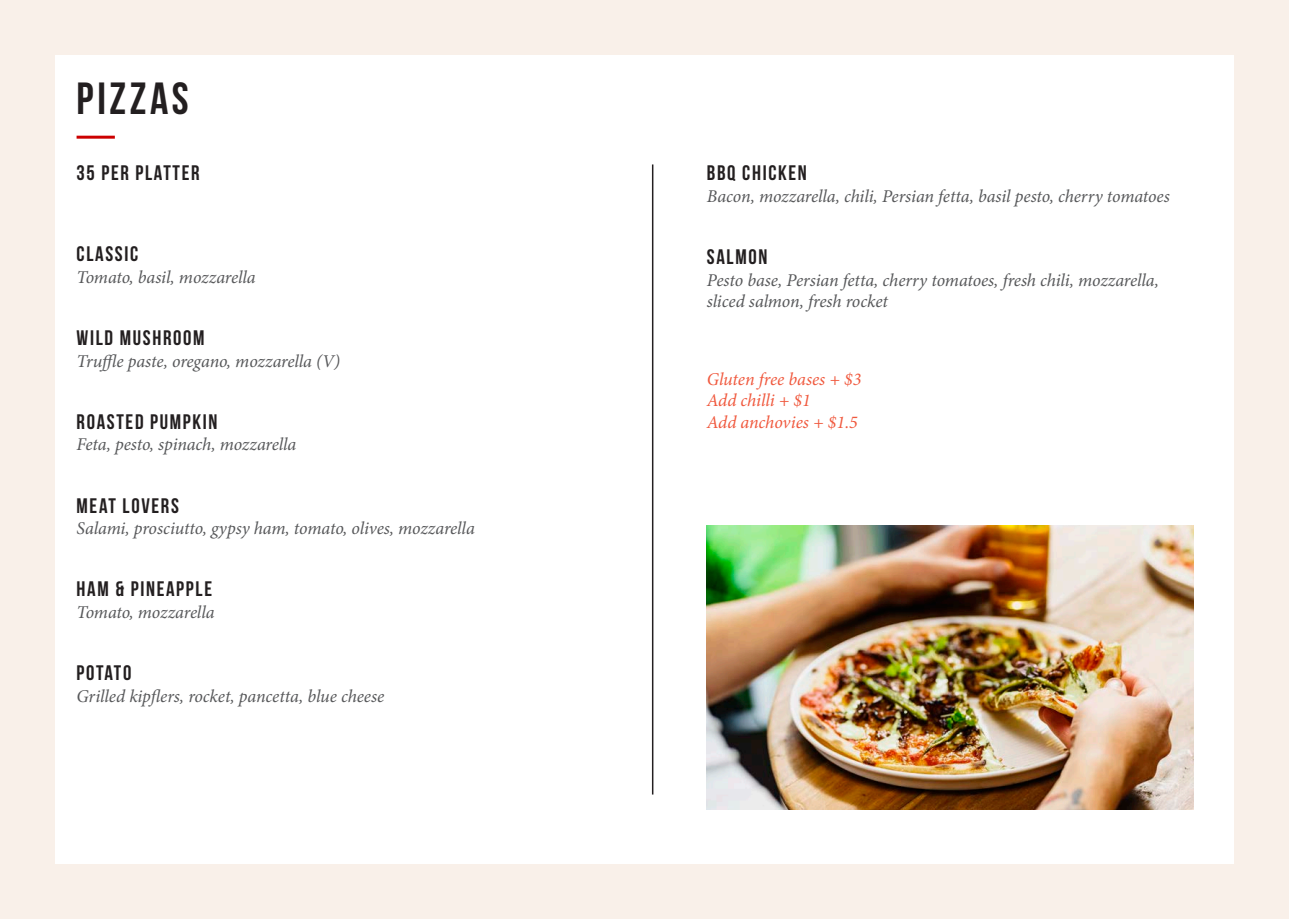
<style>
.page{position:relative;width:1289px;height:919px;background:#fff}
.page>*{position:absolute;margin:0;border:0;box-sizing:border-box;transform-origin:0 0}
.t1{font:700 45px "Bebas Neue";letter-spacing:.08em;color:#231f20}
.Sub_Sub{font:700 21px "Bebas Neue";letter-spacing:.08em;color:#231f20}
.Beer_Description{font:italic 18px/21.6px "Minion Pro";letter-spacing:-.01em;color:#57585a}
.Beer_Description-2{font:italic 18px/21.6px "Minion Pro";letter-spacing:-.01em;color:#f0593e}
</style>
<div class="page">
<div style="left:0;top:0;width:1288px;height:918px;background:#f9f0e9"></div>
<div style="left:55px;top:55px;width:1178px;height:808px;background:#fff"></div>
<hr style="left:77px;top:136px;width:38px;height:3px;background:#c00">
<hr style="left:652px;top:164px;width:1px;height:630px;background:#231f20">
<img style="left:707px;top:525px;width:486px;height:284px">
<p class="t1" style="left:77px;top:74px;width:114px">PIZZAS</p>
<p class="Sub_Sub" style="left:77px;top:161px;width:124px">35 PER PLATTER</p>
<p class="Sub_Sub" style="left:77px;top:242px;width:63px">CLASSIC</p>
<p class="Beer_Description" style="left:77px;top:266px;width:181px">Tomato, basil, mozzarella</p>
<p class="Sub_Sub" style="left:77px;top:326px;width:129px">WILD MUSHROOM</p>
<p class="Beer_Description" style="left:77px;top:350px;width:265px">Truffle paste, oregano, mozzarella (V)</p>
<p class="Sub_Sub" style="left:77px;top:410px;width:142px">ROASTED PUMPKIN</p>
<p class="Beer_Description" style="left:77px;top:434px;width:221px">Feta, pesto, spinach, mozzarella</p>
<p class="Sub_Sub" style="left:77px;top:494px;width:104px">MEAT LOVERS</p>
<p class="Beer_Description" style="left:77px;top:517px;width:400px">Salami, prosciutto, gypsy ham, tomato, olives, mozzarella</p>
<p class="Sub_Sub" style="left:77px;top:577px;width:137px">HAM &amp; PINEAPPLE</p>
<p class="Beer_Description" style="left:77px;top:601px;width:139px">Tomato, mozzarella</p>
<p class="Sub_Sub" style="left:77px;top:661px;width:56px">POTATO</p>
<p class="Beer_Description" style="left:77px;top:685px;width:309px">Grilled kipflers, rocket, pancetta, blue cheese</p>
<p class="Sub_Sub" style="left:707px;top:161px;width:101px">BBQ CHICKEN</p>
<p class="Beer_Description" style="left:707px;top:185px;width:464px">Bacon, mozzarella, chili, Persian fetta, basil pesto, cherry tomatoes</p>
<p class="Sub_Sub" style="left:707px;top:245px;width:62px">SALMON</p>
<p class="Beer_Description" style="left:707px;top:269px;width:453px">Pesto base, Persian fetta, cherry tomatoes, fresh chili, mozzarella, sliced salmon, fresh rocket</p>
<p class="Beer_Description-2" style="left:707px;top:368px;width:156px">Gluten free bases + $3<br>Add chilli + $1<br>Add anchovies + $1.5</p>
</div>
